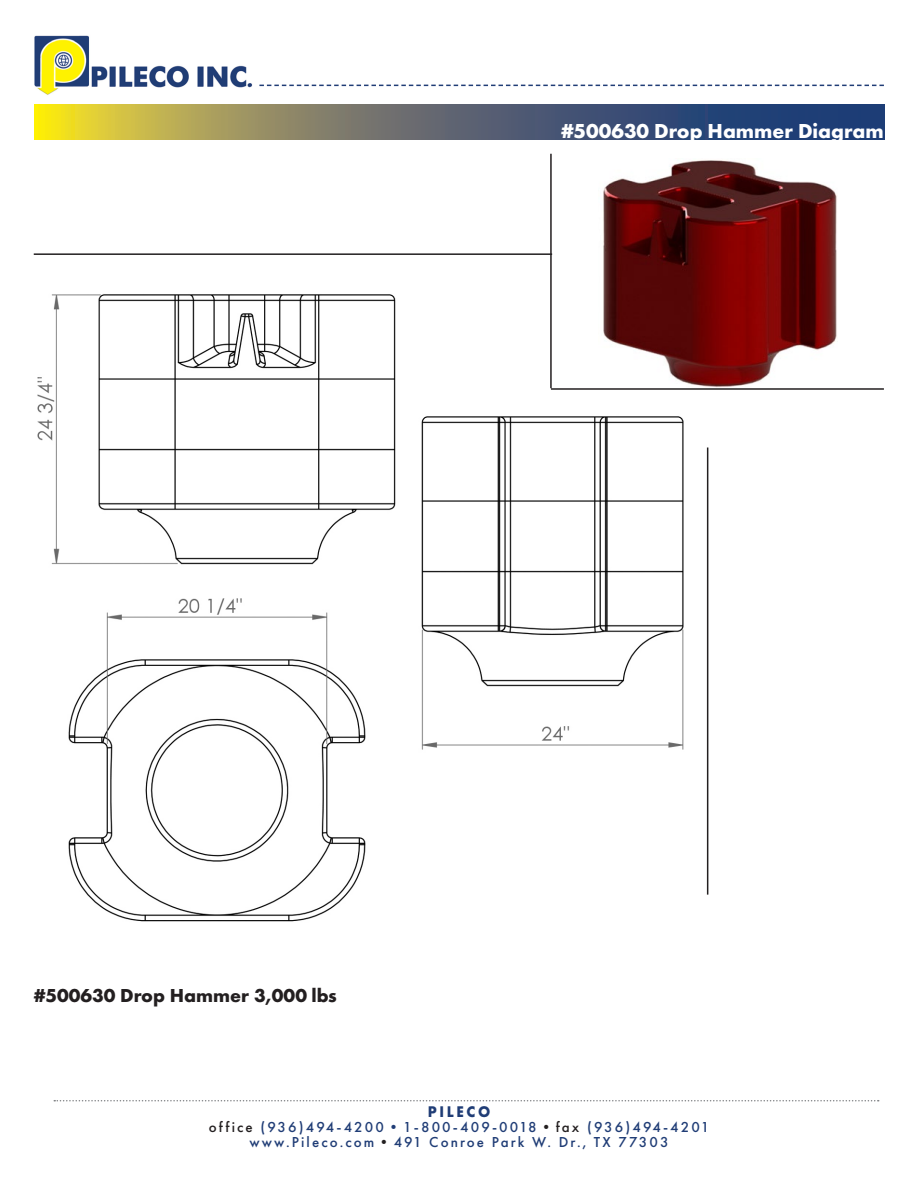
<style>
.page{position:relative;width:918px;height:1188px;background:#fff}
.page>*{position:absolute;margin:0;border:0;box-sizing:border-box;transform-origin:0 0}
.t1{font:700 21px "Futura PT";color:#fff}
.SUB_title{font:700 19.5px "Futura PT";color:#231f20}
.t2{font:700 16.05px "Futura PT";letter-spacing:.18em;color:#203d76;scale:.93 1}
.t3{font:500 15px/15px "Futura PT";letter-spacing:.14em;color:#203d76;text-align:center}
.s1{color:#231f20}
</style>
<div class="page">
<img style="left:37px;top:294px;width:647px;height:628px">
<img style="left:35px;top:35px;width:217px;height:60px">
<svg style="left:259px;top:85px;width:625px;height:1px"></svg>
<svg style="left:34px;top:105px;width:850px;height:35px;background:#6b7266"></svg>
<svg style="left:54px;top:1100px;width:825px;height:1px"></svg>
<img style="left:598px;top:160px;width:239px;height:227px">
<hr style="left:551px;top:388px;width:333px;height:2px;background:#231f20">
<hr style="left:550px;top:154px;width:2px;height:234px;background:#231f20">
<hr style="left:34px;top:253px;width:518px;height:2px;background:#231f20">
<hr style="left:707px;top:448px;width:1px;height:447px;background:#231f20">
<p class="t1" style="left:561px;top:118px;width:324px">#500630 Drop Hammer Diagram</p>
<p class="SUB_title" style="left:34px;top:983px;width:305px">#500630 Drop Hammer 3,000 lbs</p>
<p class="t2" style="left:428px;top:1101px;width:69px">PILECO</p>
<p class="t3" style="left:209px;top:1120px;width:502px"><span class="s1">office</span> (936)494-4200•1-800-409-0018<span class="s1">•fax</span> (936)494-4201 www.Pileco.com<span class="s1">•</span>491 Conroe Park W. Dr., TX 77303</p>
</div>
